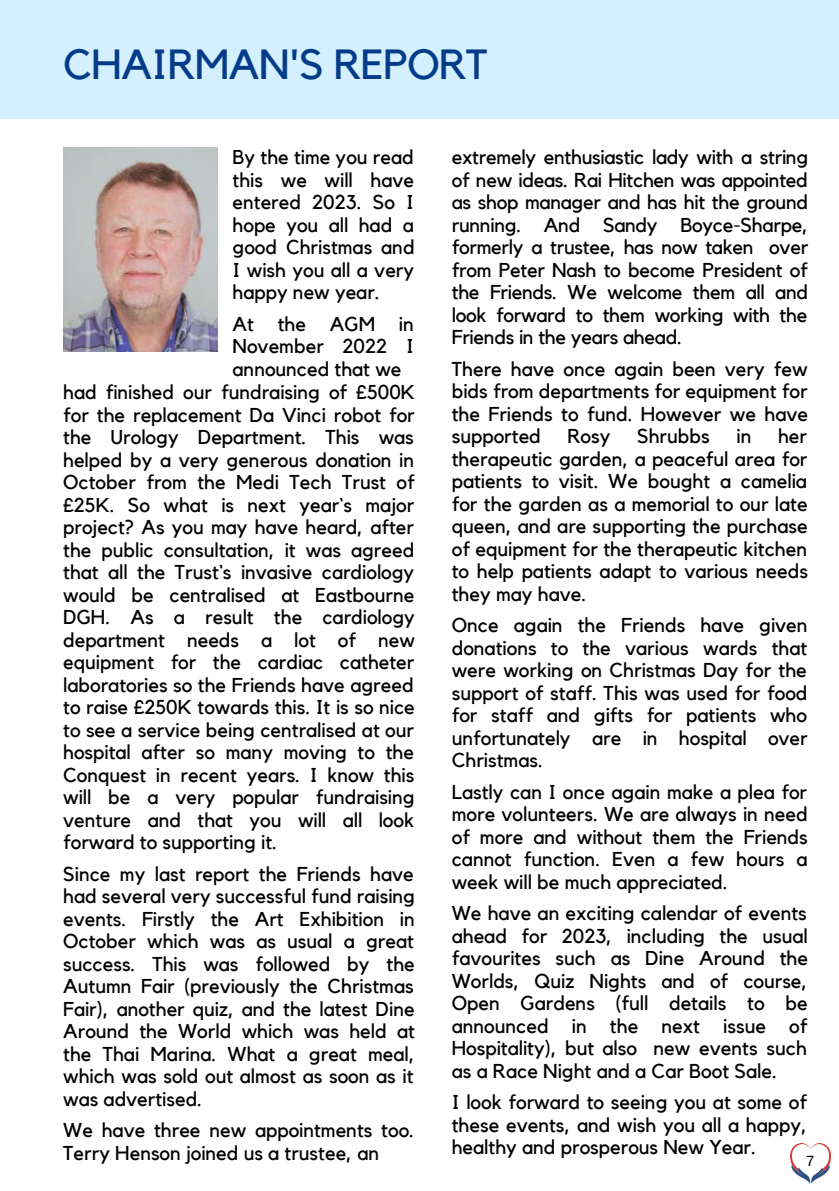
<style>
.page{position:relative;width:839px;height:1191px;background:#fff}
.page>*{position:absolute;margin:0;border:0;box-sizing:border-box;transform-origin:0 0}
.t1{font:42px "Kollektif";letter-spacing:-.01em;color:#053c89}
.t2{font:20px/22.4px "Kollektif";color:#000;text-align:justify}
.t3{font:14.8px "Arimo";color:#000}
</style>
<div class="page">
<img style="left:63px;top:147px;width:155px;height:204px">
<div style="left:0;top:0;width:838px;height:118px;background:#d4f0ff"></div>
<img style="left:790px;top:1144px;width:40px;height:40px">
<svg style="left:796px;top:1152px;width:27px;height:12px"></svg>
<h1 class="t1" style="left:63px;top:45px;width:426px">CHAIRMAN'S REPORT</h1>
<p class="t2" style="left:232px;top:147px;width:183px">By the time you read this we will have entered 2023. So I hope you all had a good Christmas and I wish you all a very happy new year.</p>
<p class="t2" style="left:232px;top:313px;width:183px">At the AGM in November 2022 I announced that we</p>
<p class="t2" style="left:63px;top:382px;width:353px">had finished our fundraising of £500K for the replacement Da Vinci robot for the Urology Department. This was helped by a very generous donation in October from the Medi Tech Trust of £25K. So what is next year`s major project? As you may have heard, after the public consultation, it was agreed that all the Trust`s invasive cardiology would be centralised at Eastbourne DGH. As a result the cardiology department needs a lot of new equipment for the cardiac catheter laboratories so the Friends have agreed to raise £250K towards this. It is so nice to see a service being centralised at our hospital after so many moving to the Conquest in recent years. I know this will be a very popular fundraising venture and that you will all look forward to supporting it.</p>
<p class="t2" style="left:63px;top:863px;width:353px">Since my last report the Friends have had several very successful fund raising events. Firstly the Art Exhibition in October which was as usual a great success. This was followed by the Autumn Fair (previously the Christmas Fair), another quiz, and the latest Dine Around the World which was held at the Thai Marina. What a great meal, which was sold out almost as soon as it was advertised.</p>
<p class="t2" style="left:63px;top:1120px;width:352px">We have three new appointments too.<br>Terry Henson joined us a trustee, an</p>
<p class="t2" style="left:452px;top:147px;width:358px">extremely enthusiastic lady with a string of new ideas. Rai Hitchen was appointed as shop manager and has hit the ground running. And Sandy Boyce-Sharpe, formerly a trustee, has now taken over from Peter Nash to become President of the Friends. We welcome them all and look forward to them working with the Friends in the years ahead.</p>
<p class="t2" style="left:452px;top:358px;width:358px">There have once again been very few bids from departments for equipment for the Friends to fund. However we have supported</p>
<p class="t2" style="left:452px;top:426px;width:358px;text-indent:326px">her therapeutic garden, a peaceful area for patients to visit. We bought a camelia for the garden as a memorial to our late queen, and are supporting the purchase of equipment for the therapeutic kitchen to help patients adapt to various needs they may have.</p>
<p class="t2" style="left:452px;top:615px;width:357px">Once again the Friends have given donations to the various wards that were working on Christmas Day for the support of staff. This was used for food for staff and gifts for patients who unfortunately are in hospital over Christmas.</p>
<p class="t2" style="left:452px;top:781px;width:357px">Lastly can I once again make a plea for more volunteers. We are always in need of more and without them the Friends cannot function. Even a few hours a week will be much appreciated.</p>
<p class="t2" style="left:452px;top:903px;width:358px">We have an exciting calendar of events ahead for 2023, including the usual favourites such as Dine Around the Worlds, Quiz Nights and of course, Open Gardens (full details to be announced in the next issue of Hospitality), but also new events such as a Race Night and a Car Boot Sale.</p>
<p class="t2" style="left:452px;top:1092px;width:357px">I look forward to seeing you at some of these events, and wish you all a happy, healthy and prosperous New Year.</p>
<p class="t2" style="left:567px;top:426px;width:45px">Rosy</p>
<p class="t2" style="left:637px;top:426px;width:74px">Shrubbs</p>
<p class="t2" style="left:736px;top:426px;width:16px">in</p>
<p class="t3" style="left:806px;top:1152px;width:10px">7</p>
</div>
